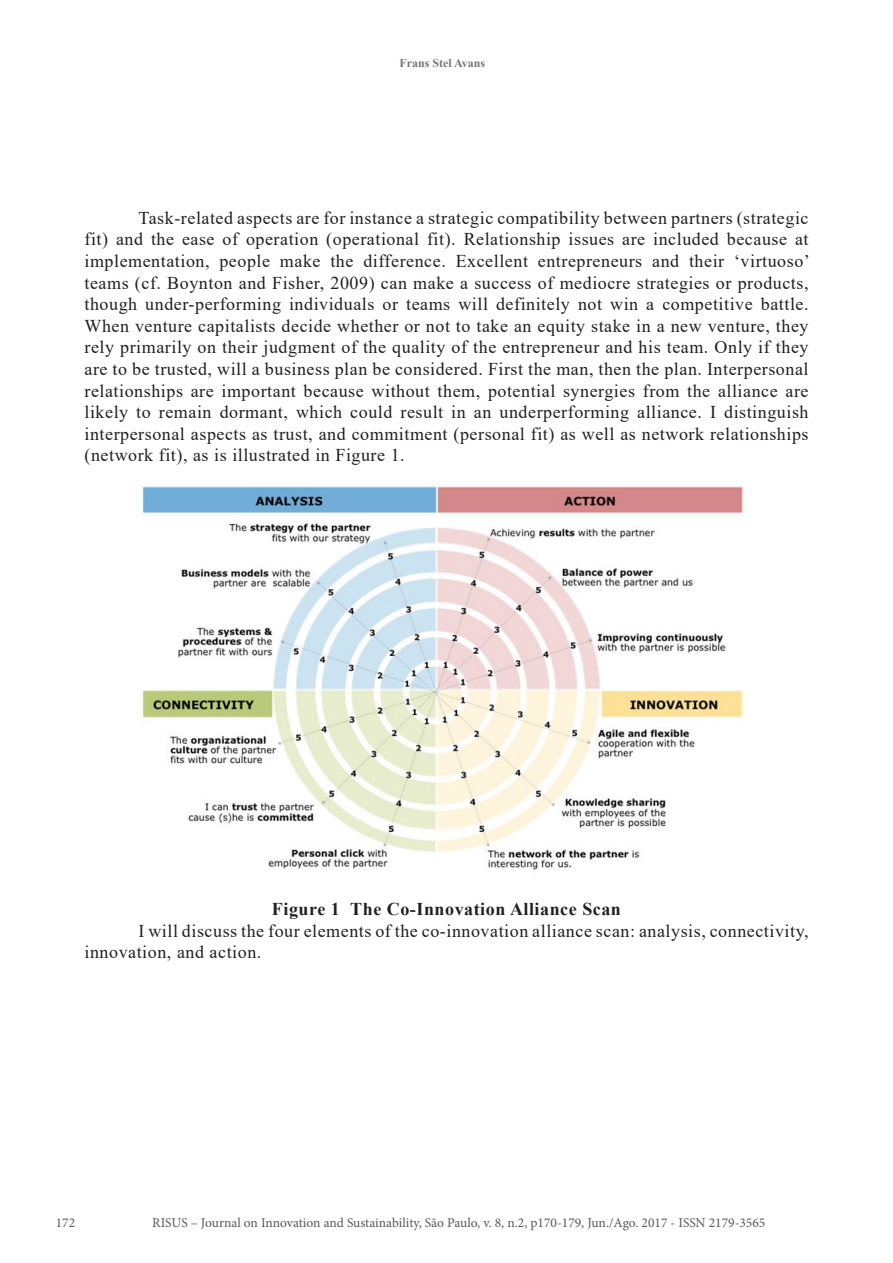
<style>
.page{position:relative;width:893px;height:1263px;background:#fff}
.page>*{position:absolute;margin:0;border:0;box-sizing:border-box;transform-origin:0 0}
.t1{font:18px/21.6px "Times New Roman";letter-spacing:.03em;color:#231f20;text-align:justify}
.t2{font:700 18px "Times New Roman";letter-spacing:.03em;color:#231f20}
.t3{font:13.5px "Minion Pro";color:#57585a}
.t4{font:700 12px "Times New Roman";color:#757679}
</style>
<div class="page">
<img style="left:142px;top:485px;width:605px;height:385px">
<p class="t4" style="left:399px;top:54px;width:87px">Frans Stel Avans</p>
<p class="t1" style="left:85px;top:206px;width:727px;text-indent:54px">Task-related aspects are for instance a strategic compatibility between partners (strategic fit) and the ease of operation (operational fit). Relationship issues are included because at implementation, people make the difference. Excellent entrepreneurs and their ‘virtuoso’ teams (cf. Boynton and Fisher, 2009) can make a success of mediocre strategies or products, though under-performing individuals or teams will definitely not win a competitive battle.<br>When venture capitalists decide whether or not to take an equity stake in a new venture, they rely primarily on their judgment of the quality of the entrepreneur and his team. Only if they are to be trusted, will a business plan be considered. First the man, then the plan. Interpersonal relationships are important because without them, potential synergies from the alliance are likely to remain dormant, which could result in an underperforming alliance. I distinguish interpersonal aspects as trust, and commitment (personal fit) as well as network relationships (network fit), as is illustrated in Figure 1.</p>
<p class="t2" style="left:272px;top:896px;width:350px">Figure 1 The Co-Innovation Alliance Scan</p>
<p class="t1" style="left:85px;top:919px;width:725px;text-indent:54px">I will discuss the four elements of the co-innovation alliance scan: analysis, connectivity, innovation, and action.</p>
<p class="t3" style="left:56px;top:1213px;width:21px">172</p>
<p class="t3" style="left:152px;top:1213px;width:615px">RISUS – Journal on Innovation and Sustainability, São Paulo, v. 8, n.2, p170-179, Jun./Ago. 2017 - ISSN 2179-3565</p>
</div>
